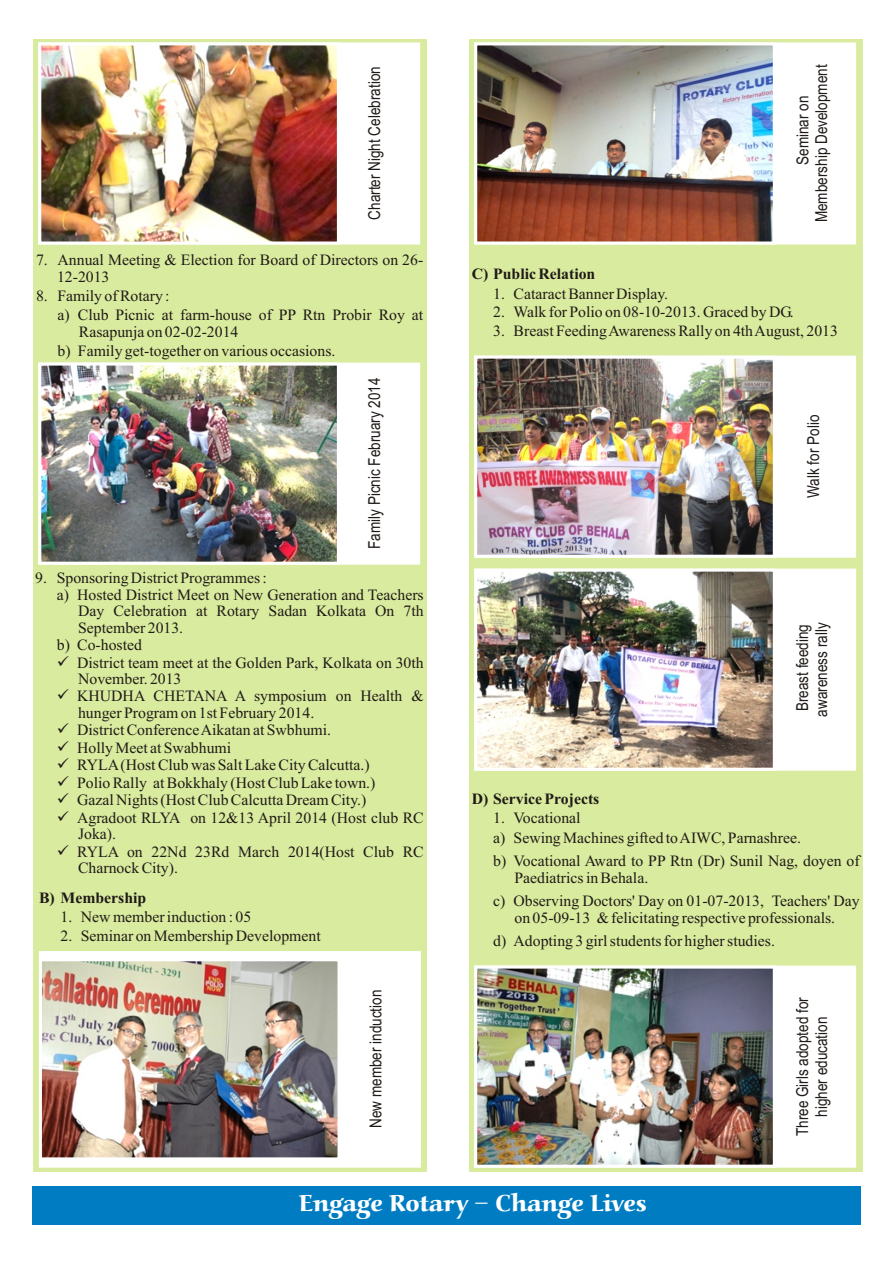
<style>
.page{position:relative;width:894px;height:1263px;background:#fff}
.page>*{position:absolute;margin:0;border:0;box-sizing:border-box;transform-origin:0 0}
.t1{font:24px "Aucoin Ext Bol";color:#fff}
.t2{font:16.5px/18.8px "Arial Narrow";color:#1f1a17;text-align:center}
.t3{font:15.75px/16.2px "Times New Roman";color:#1f1a17}
.t4{font:700 15.75px "Times New Roman";color:#1f1a17}
</style>
<div class="page">
<div style="left:33px;top:39px;width:394px;height:1133px;background:#d9eb9e"></div>
<div style="left:39px;top:951px;width:382px;height:217px;background:#fff;border:3px solid #fff"></div>
<div style="left:469px;top:39px;width:394px;height:1133px;background:#d9eb9e"></div>
<div style="left:474px;top:356px;width:382px;height:202px;background:#fff"></div>
<div style="left:474px;top:569px;width:382px;height:202px;background:#fff"></div>
<div style="left:474px;top:966px;width:382px;height:202px;background:#fff"></div>
<img style="left:43px;top:962px;width:294px;height:194px">
<div style="left:39px;top:958px;width:302px;height:202px;border:3px solid #fff"></div>
<img style="left:478px;top:970px;width:294px;height:194px">
<div style="left:474px;top:966px;width:302px;height:202px;border:3px solid #fff"></div>
<img style="left:478px;top:360px;width:294px;height:194px">
<div style="left:474px;top:356px;width:302px;height:202px;border:3px solid #fff"></div>
<img style="left:478px;top:573px;width:294px;height:194px">
<div style="left:474px;top:569px;width:302px;height:202px;border:3px solid #fff"></div>
<div style="left:38px;top:363px;width:382px;height:202px;background:#fff"></div>
<img style="left:42px;top:367px;width:294px;height:194px">
<div style="left:38px;top:363px;width:302px;height:202px;border:3px solid #fff"></div>
<div style="left:38px;top:42px;width:382px;height:203px;background:#fff;border:3px solid #fff"></div>
<img style="left:42px;top:46px;width:294px;height:195px">
<div style="left:38px;top:42px;width:302px;height:203px;border:3px solid #fff"></div>
<div style="left:474px;top:42px;width:382px;height:203px;background:#fff;border:3px solid #fff"></div>
<img style="left:478px;top:46px;width:294px;height:195px">
<div style="left:474px;top:42px;width:302px;height:203px;border:3px solid #fff"></div>
<div style="left:32px;top:1186px;width:829px;height:39px;background:#007dc2"></div>
<p class="t2" style="left:366px;top:220px;width:155px;rotate:-90deg">Charter Night Celebration</p>
<p class="t3" style="left:57px;top:252px;width:368px;line-height:17.4px;text-indent:-21px">7. Annual Meeting &amp; Election for Board of Directors on 26-<br>12-2013</p>
<p class="t3" style="left:36px;top:290px;width:135px">8. Family of Rotary :</p>
<p class="t3" style="left:58px;top:308px;width:367px">a) Club Picnic at farm-house of PP Rtn Probir Roy at</p>
<p class="t3" style="left:79px;top:325px;width:161px">Rasapunja on 02-02-2014</p>
<p class="t3" style="left:58px;top:344px;width:279px">b) Family get-together on various occasions.</p>
<p class="t2" style="left:366px;top:549px;width:173px;rotate:-90deg">Family Picnic February 2014</p>
<p class="t3" style="left:35px;top:571px;width:233px">9. Sponsoring District Programmes :</p>
<p class="t3" style="left:57px;top:588px;width:368px">a) Hosted District Meet on New Generation and Teachers</p>
<p class="t3" style="left:78px;top:604px;width:347px">Day Celebration at Rotary Sadan Kolkata On 7th</p>
<p class="t3" style="left:78px;top:621px;width:107px">September 2013.</p>
<p class="t3" style="left:57px;top:638px;width:87px">b) Co-hosted</p>
<p class="t3" style="left:78px;top:656px;width:347px;text-indent:-21px">✓ District team meet at the Golden Park, Kolkata on 30th<br>November. 2013</p>
<p class="t3" style="left:78px;top:689px;width:347px;text-indent:-21px">✓ KHUDHA CHETANA A symposium on Health &amp; hunger Program on 1st February 2014.</p>
<p class="t3" style="left:57px;top:723px;width:276px">✓ District Conference Aikatan at Swbhumi.</p>
<p class="t3" style="left:57px;top:741px;width:176px">✓ Holly Meet at Swabhumi</p>
<p class="t3" style="left:57px;top:758px;width:314px">✓ RYLA (Host Club was Salt Lake City Calcutta.)</p>
<p class="t3" style="left:57px;top:776px;width:320px">✓ Polio Rally at Bokkhaly (Host Club Lake town.)</p>
<p class="t3" style="left:57px;top:794px;width:311px">✓ Gazal Nights (Host Club Calcutta Dream City.)</p>
<p class="t3" style="left:78px;top:811px;width:347px;text-indent:-21px">✓ Agradoot RLYA on 12&amp;13 April 2014 (Host club RC<br>Joka).</p>
<p class="t3" style="left:78px;top:845px;width:347px;text-indent:-21px">✓ RYLA on 22Nd 23Rd March 2014(Host Club RC<br>Charnock City).</p>
<p class="t4" style="left:39px;top:892px;width:109px">B) Membership</p>
<p class="t3" style="left:61px;top:910px;width:192px">1. New member induction : 05</p>
<p class="t3" style="left:61px;top:929px;width:262px">2. Seminar on Membership Development</p>
<p class="t2" style="left:368px;top:1128px;width:140px;rotate:-90deg">New member induction</p>
<p class="t2" style="left:795px;top:222px;width:159px;text-align:left;text-indent:58px;rotate:-90deg">Seminar on<br>Membership Development</p>
<p class="t4" style="left:472px;top:269px;width:125px">C) Public Relation</p>
<p class="t3" style="left:493px;top:287px;width:176px">1. Cataract Banner Display.</p>
<p class="t3" style="left:493px;top:306px;width:302px">2. Walk for Polio on 08-10-2013. Graced by DG.</p>
<p class="t3" style="left:493px;top:324px;width:346px">3. Breast Feeding Awareness Rally on 4th August, 2013</p>
<p class="t2" style="left:806px;top:498px;width:84px;rotate:-90deg">Walk for Polio</p>
<p class="t2" style="left:795px;top:717px;width:95px;rotate:-90deg">Breast feeding awareness rally</p>
<p class="t4" style="left:472px;top:793px;width:129px">D) Service Projects</p>
<p class="t3" style="left:493px;top:809px;width:309px;line-height:20.1px">1. Vocational<br>a) Sewing Machines gifted to AIWC, Parnashree.</p>
<p class="t3" style="left:515px;top:853px;width:347px;line-height:17.4px;text-indent:-21px">b) Vocational Award to PP Rtn (Dr) Sunil Nag, doyen of<br>Paediatrics in Behala.</p>
<p class="t3" style="left:493px;top:894px;width:368px;line-height:17.4px;text-align:center">c) Observing Doctors' Day on 01-07-2013, Teachers' Day on 05-09-13 &amp; felicitating respective professionals.</p>
<p class="t3" style="left:493px;top:934px;width:283px">d) Adopting 3 girl students for higher studies.</p>
<p class="t2" style="left:795px;top:1136px;width:141px;rotate:-90deg">Three Girls adopted for higher education</p>
<h1 class="t1" style="left:299px;top:1195px;width:350px">Engage Rotary – Change Lives</h1>
</div>
